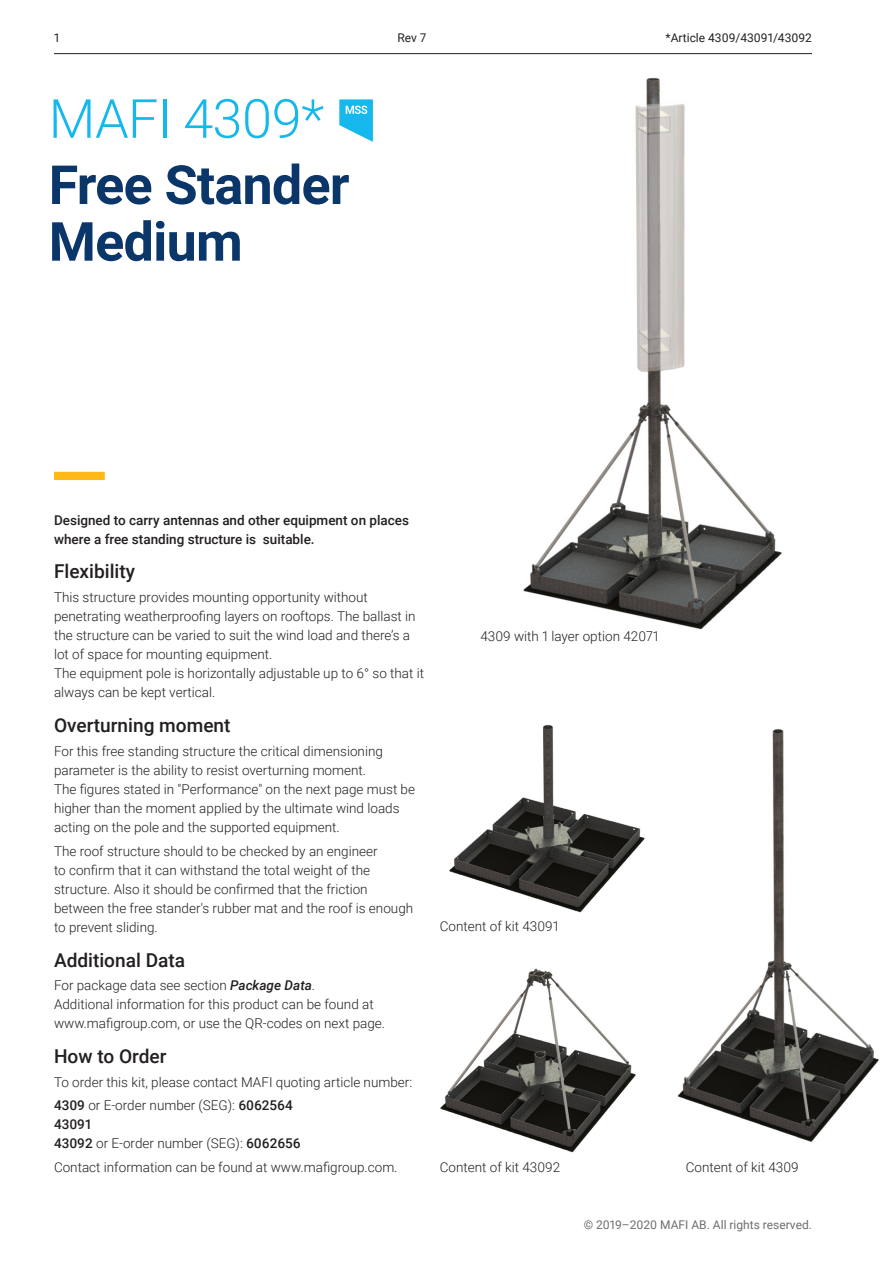
<style>
.page{position:relative;width:893px;height:1263px;background:#fff}
.page>*{position:absolute;margin:0;border:0;box-sizing:border-box;transform-origin:0 0}
.t1{font:700 54px/66.2px "Roboto";letter-spacing:-.015em;color:#0b366a}
.t2{font:500 19.05px "Roboto";color:#231f20}
.t3{font:300 13.5px/19px "Roboto";color:#231f20}
.t4{font:500 13.5px/19px "Roboto";color:#231f20}
.Info{font:12px "Roboto";color:#231f20}
.t5{font:12px "Roboto";color:#6c6d70}
.s1{font-weight:300;color:#15b8ec}
.s2{font-weight:500;font-style:italic}
.s3{font-weight:500}
</style>
<div class="page">
<hr style="left:54px;top:53px;width:758px;height:1px;background:#231f20">
<svg style="left:339px;top:99px;width:34px;height:43px"></svg>
<img style="left:523px;top:77px;width:259px;height:553px">
<img style="left:440px;top:968px;width:196px;height:185px">
<img style="left:449px;top:725px;width:196px;height:188px">
<div style="left:54px;top:472px;width:51px;height:8px;background:#fcb814"></div>
<img style="left:677px;top:729px;width:202px;height:413px">
<p class="Info" style="left:54px;top:29px;width:7px">1</p>
<p class="Info" style="left:665px;top:29px;width:41px">*Article</p>
<p class="Info" style="left:662px;top:29px;width:151px">*Article 4309/43091/43092</p>
<p class="Info" style="left:398px;top:29px;width:30px">Rev 7</p>
<p class="t1" style="left:49px;top:83px;width:302px"><span class="s1">MAFI 4309*<br></span>Free Stander</p>
<p class="t1" style="left:49px;top:206px;width:196px">Medium</p>
<p class="t4" style="left:54px;top:510px;width:357px">Designed to carry antennas and other equipment on places where a free standing structure is suitable.</p>
<p class="t2" style="left:54px;top:558px;width:83px">Flexibility</p>
<p class="t3" style="left:54px;top:587px;width:372px">This structure provides mounting opportunity without penetrating weatherproofing layers on rooftops. The ballast in the structure can be varied to suit the wind load and there’s a lot of space for mounting equipment.<br>The equipment pole is horizontally adjustable up to 6° so that it always can be kept vertical.</p>
<p class="t2" style="left:54px;top:712px;width:178px">Overturning moment</p>
<p class="t3" style="left:54px;top:741px;width:363px">For this free standing structure the critical dimensioning parameter is the ability to resist overturning moment.<br>The figures stated in "Performance" on the next page must be higher than the moment applied by the ultimate wind loads acting on the pole and the supported equipment.</p>
<p class="t3" style="left:54px;top:841px;width:361px">The roof structure should to be checked by an engineer<br>to confirm that it can withstand the total weight of the structure. Also it should be confirmed that the friction between the free stander's rubber mat and the roof is enough to prevent sliding.</p>
<p class="t2" style="left:54px;top:946px;width:133px">Additional Data</p>
<p class="t3" style="left:54px;top:975px;width:333px">For package data see section <span class="s2">Package Data</span>.<br>Additional information for this product can be found at www.mafigroup.com, or use the QR-codes on next page.</p>
<p class="t2" style="left:54px;top:1043px;width:114px">How to Order</p>
<p class="t3" style="left:54px;top:1069px;width:360px;line-height:23.5px">To order this kit, please contact MAFI quoting article number:<br><span class="s3">4309</span> or E-order number (SEG): <span class="s3">6062564</span></p>
<p class="t3" style="left:54px;top:1114px;width:248px"><span class="s3">43091<br>43092</span> or E-order number (SEG): <span class="s3">6062656</span></p>
<p class="t3" style="left:54px;top:1157px;width:345px">Contact information can be found at www.mafigroup.com.</p>
<p class="t3" style="left:480px;top:626px;width:180px">4309 with 1 layer option 42071</p>
<p class="t3" style="left:440px;top:916px;width:120px">Content of kit 43091</p>
<p class="t3" style="left:440px;top:1157px;width:122px">Content of kit 43092</p>
<p class="t3" style="left:686px;top:1157px;width:114px">Content of kit 4309</p>
<p class="t5" style="left:584px;top:1216px;width:230px">© 2019–2020 MAFI AB. All rights reserved.</p>
</div>
